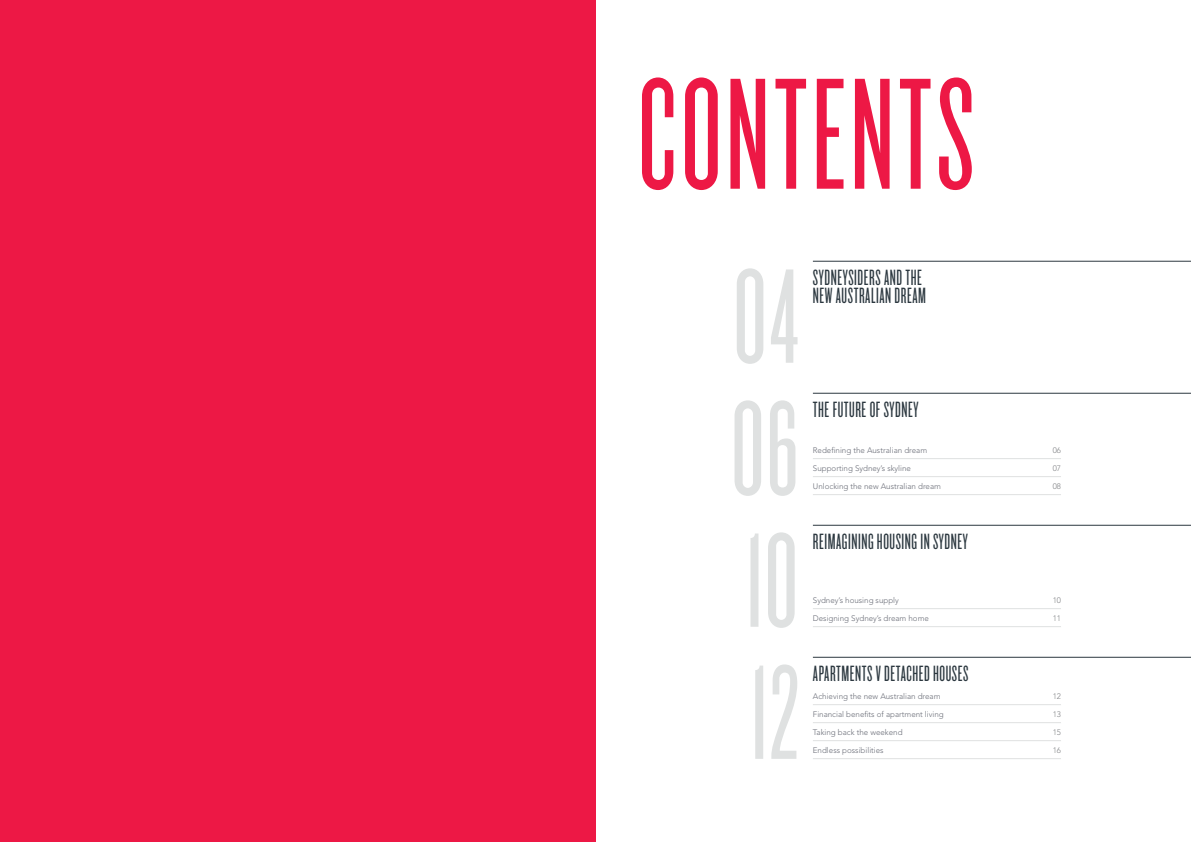
<style>
.page{position:relative;width:1191px;height:842px;background:#fff}
.page>*{position:absolute;margin:0;border:0;box-sizing:border-box;transform-origin:0 0}
.t1{font:165px "Knockout HTF26 Junior Flyweight";letter-spacing:.025em;color:#ed1845}
.t2{font:140px/132px "Knockout HTF26 Junior Flyweight";letter-spacing:.01em;color:#dfe1e1}
.t3{font:23px/18px "Knockout HTF26 Junior Flyweight";letter-spacing:.025em;color:#2c3840}
.t4{font:300 8px "Avenir LT";color:#6a6d77}
.t5{font:300 8px "Avenir LT";color:#808285}
</style>
<div class="page">
<div style="left:0;top:0;width:595px;height:842px;background:#ed1845"></div>
<hr style="left:813px;top:393px;width:378px;height:1px;background:#2c3840">
<hr style="left:813px;top:458px;width:248px;height:1px;background:#dfe1e1">
<hr style="left:813px;top:704px;width:248px;height:1px;background:#dfe1e1">
<hr style="left:813px;top:476px;width:248px;height:1px;background:#dfe1e1">
<hr style="left:813px;top:722px;width:248px;height:1px;background:#dfe1e1">
<hr style="left:813px;top:494px;width:248px;height:1px;background:#dfe1e1">
<hr style="left:813px;top:740px;width:248px;height:1px;background:#dfe1e1">
<hr style="left:813px;top:758px;width:248px;height:1px;background:#dfe1e1">
<hr style="left:813px;top:525px;width:378px;height:1px;background:#2c3840">
<hr style="left:813px;top:608px;width:248px;height:1px;background:#dfe1e1">
<hr style="left:813px;top:626px;width:248px;height:1px;background:#dfe1e1">
<hr style="left:813px;top:657px;width:378px;height:1px;background:#2c3840">
<hr style="left:813px;top:261px;width:378px;height:1px;background:#2c3840">
<h1 class="t1" style="left:638px;top:55px;width:338px">CONTENTS</h1>
<h2 class="t2" style="left:730px;top:254px;width:70px">04<br>06</h2>
<h3 class="t3" style="left:813px;top:269px;width:115px">SYDNEYSIDERS AND THE<br>NEW AUSTRALIAN DREAM</h3>
<h3 class="t3" style="left:813px;top:401px;width:107px">THE FUTURE OF SYDNEY</h3>
<p class="t4" style="left:813px;top:445px;width:116px">Redefining the Australian dream</p>
<p class="t4" style="left:813px;top:463px;width:100px">Supporting Sydney’s skyline</p>
<p class="t4" style="left:813px;top:481px;width:130px">Unlocking the new Australian dream</p>
<p class="t5" style="left:1052px;top:445px;width:10px">06</p>
<p class="t5" style="left:1052px;top:463px;width:10px">07</p>
<p class="t5" style="left:1052px;top:481px;width:10px">08</p>
<h2 class="t2" style="left:745px;top:518px;width:55px">10</h2>
<h2 class="t2" style="left:750px;top:651px;width:50px">12</h2>
<h3 class="t3" style="left:813px;top:533px;width:157px">REIMAGINING HOUSING IN SYDNEY</h3>
<p class="t4" style="left:813px;top:595px;width:87px">Sydney’s housing supply</p>
<p class="t5" style="left:1052px;top:595px;width:10px">10</p>
<p class="t4" style="left:813px;top:613px;width:118px">Designing Sydney’s dream home</p>
<p class="t5" style="left:1052px;top:613px;width:10px">11</p>
<h3 class="t3" style="left:813px;top:665px;width:157px">APARTMENTS V DETACHED HOUSES</h3>
<p class="t4" style="left:813px;top:691px;width:129px">Achieving the new Australian dream</p>
<p class="t5" style="left:1052px;top:691px;width:10px">12</p>
<p class="t4" style="left:813px;top:709px;width:132px">Financial benefits of apartment living</p>
<p class="t5" style="left:1052px;top:709px;width:10px">13</p>
<p class="t4" style="left:813px;top:727px;width:91px">Taking back the weekend</p>
<p class="t4" style="left:813px;top:745px;width:72px">Endless possibilities</p>
<p class="t5" style="left:1052px;top:727px;width:10px">15</p>
<p class="t5" style="left:1052px;top:745px;width:10px">16</p>
</div>
